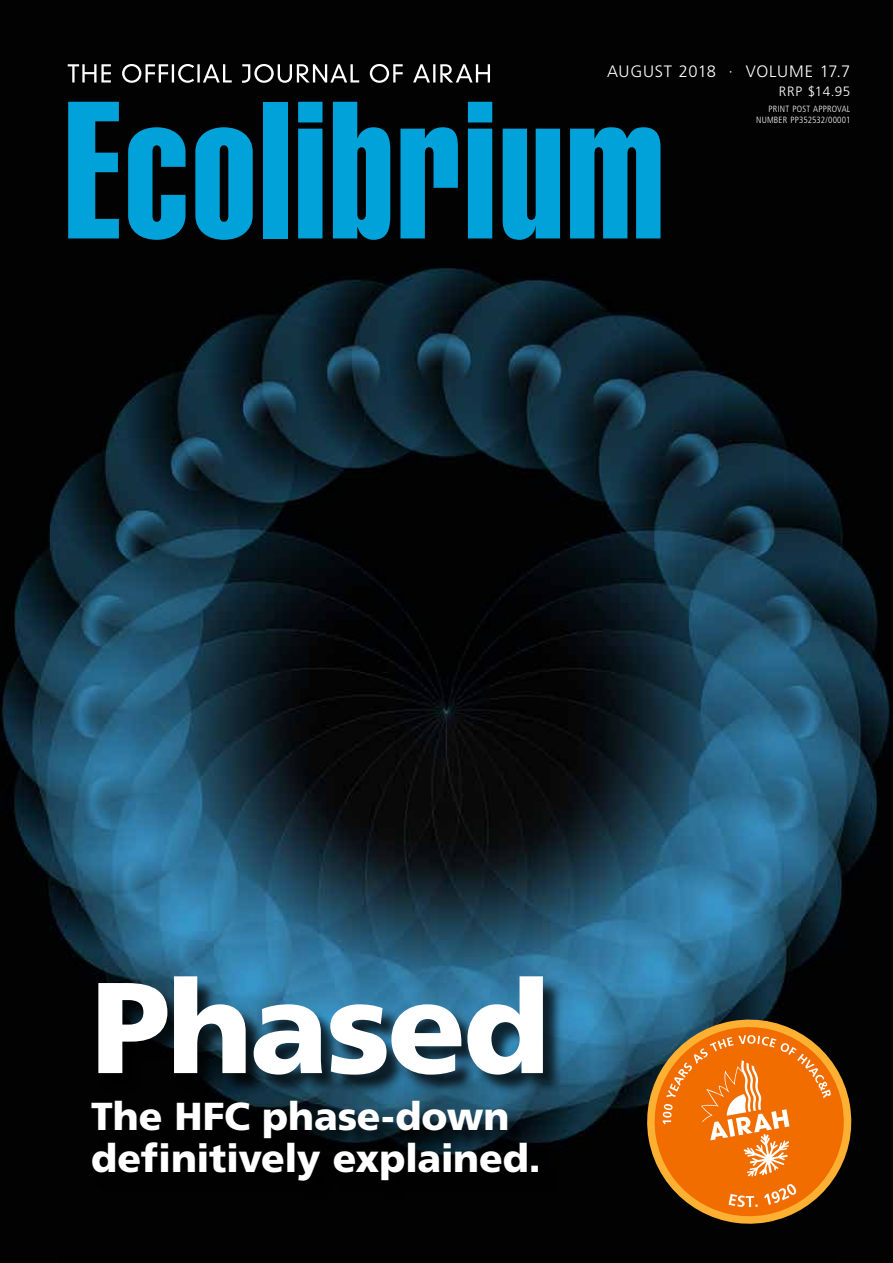
<style>
.page{position:relative;width:893px;height:1263px;background:#fff}
.page>*{position:absolute;margin:0;border:0;box-sizing:border-box;transform-origin:0 0}
.t1{font:192px "Helvetica Extra Compressed";letter-spacing:.015em;color:#00a2d9}
.t2{font:900 129px "Frutiger LT Std";letter-spacing:-.025em;color:#fff}
.t3{font:900 39px/42px "Frutiger LT Std";letter-spacing:-.005em;color:#fff}
.t4{font:300 16.5px "Frutiger LT Std";letter-spacing:.035em;color:#fff}
.t5{font:300 13.5px "Frutiger LT Std";letter-spacing:.05em;color:#fff}
.t6{font:300 condensed 9px/10.8px "Frutiger LT Std";letter-spacing:.02em;color:#fff;text-align:right}
</style>
<div class="page">
<img style="left:0;top:0;width:893px;height:1263px">
<div style="left:95px;top:979px;width:468px;height:221px;background:#000;opacity:.75"></div>
<svg style="left:68px;top:64px;width:422px;height:19px"></svg>
<svg style="left:639px;top:1011px;width:220px;height:221px;background:#5f3e18"></svg>
<svg style="left:728px;top:1194px;width:30px;height:13px"></svg>
<svg style="left:764px;top:1183px;width:33px;height:22px"></svg>
<svg style="left:663px;top:1035px;width:168px;height:141px;background:#ec7e22"></svg>
<p class="t4" style="left:607px;top:62px;width:245px">AUGUST 2018 · VOLUME 17.7</p>
<p class="t5" style="left:779px;top:84px;width:73px">RRP $14.95</p>
<h1 class="t1" style="left:64px;top:55px;width:601px">Ecolibrium</h1>
<p class="t6" style="left:756px;top:103px;width:96px">PRINT POST APPROVAL<br>NUMBER PP352532/00001</p>
<h2 class="t2" style="left:91px;top:950px;width:460px">Phased</h2>
<p class="t3" style="left:91px;top:1095px;width:451px">The HFC phase-down definitively explained.</p>
</div>
